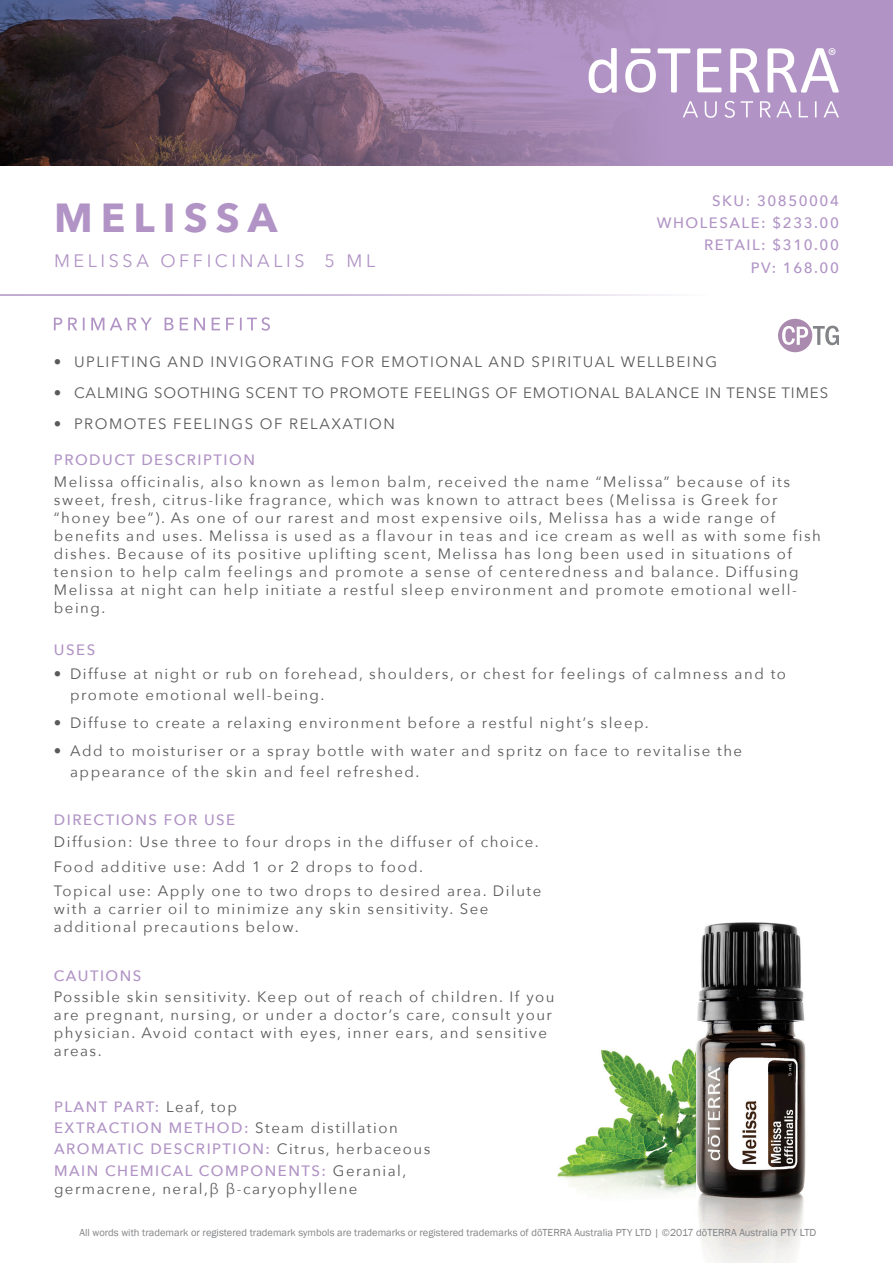
<style>
.page{position:relative;width:893px;height:1263px;background:#fff}
.page>*{position:absolute;margin:0;border:0;box-sizing:border-box;transform-origin:0 0}
.t1{font:700 40.5px "Avenir Next";letter-spacing:.2em;color:#b194c5}
.t2{font:18px "Avenir Next";letter-spacing:.2em;color:#b194c5}
.Body{font:15px/18px "Avenir Next";letter-spacing:.1em;color:#5a5a5d}
.Directions_Bold_Attr{font:15px/18px "Avenir Next";letter-spacing:.1em;color:#5a5a5d}
.Oil_Attribute_Panel{font:500 15px "Avenir Next";letter-spacing:.1em;color:#b194c5}
.Body-2{font:15px "Avenir Next";letter-spacing:.06em;color:#5a5a5d}
.Oil_Attribute_Panel-2{font:15px/18px "Avenir Next";letter-spacing:.1em;color:#5a5a5d}
.Tag_details{font:500 15px "Avenir Next";letter-spacing:.1em;color:#b194c5}
.Purple_Headers{font:500 15px "Avenir Next";letter-spacing:.1em;color:#b194c5}
.t3{font:10.5px "Franklin Gothic";color:#808285}
.s1{font-weight:400;color:#5a5a5d}
.s2{font-weight:500;color:#b194c5}
</style>
<div class="page">
<img style="left:557px;top:1050px;width:121px;height:144px">
<img style="left:678px;top:922px;width:128px;height:341px">
<svg style="left:0;top:0;width:893px;height:166px;background:#836c8b"></svg>
<svg style="left:730px;top:48px;width:30px;height:45px"></svg>
<svg style="left:697px;top:48px;width:25px;height:44px"></svg>
<svg style="left:589px;top:48px;width:28px;height:45px"></svg>
<svg style="left:767px;top:48px;width:72px;height:45px"></svg>
<svg style="left:625px;top:48px;width:65px;height:45px"></svg>
<svg style="left:683px;top:101px;width:156px;height:17px;background:#bfa7cf"></svg>
<hr style="left:0;top:294px;width:839px;height:2px;background:#b194c5">
<svg style="left:54px;top:317px;width:216px;height:14px"></svg>
<svg style="left:778px;top:319px;width:61px;height:33px"></svg>
<p class="t1" style="left:54px;top:183px;width:225px">MELISSA</p>
<p class="t2" style="left:54px;top:245px;width:323px">MELISSA OFFICINALIS 5 ML</p>
<p class="Tag_details" style="left:712px;top:188px;width:128px">SKU: 30850004</p>
<p class="Tag_details" style="left:657px;top:210px;width:184px">WHOLESALE: $233.00</p>
<p class="Tag_details" style="left:704px;top:232px;width:136px">RETAIL: $310.00</p>
<p class="Tag_details" style="left:751px;top:255px;width:90px">PV: 168.00</p>
<p class="Body" style="left:54px;top:352px;width:665px">• UPLIFTING AND INVIGORATING FOR EMOTIONAL AND SPIRITUAL WELLBEING</p>
<p class="Body-2" style="left:54px;top:380px;width:776px">• CALMING SOOTHING SCENT TO PROMOTE FEELINGS OF EMOTIONAL BALANCE IN TENSE TIMES</p>
<p class="Body" style="left:54px;top:414px;width:342px">• PROMOTES FEELINGS OF RELAXATION</p>
<p class="Purple_Headers" style="left:54px;top:447px;width:203px">PRODUCT DESCRIPTION</p>
<p class="Body" style="left:54px;top:472px;width:768px">Melissa officinalis, also known as lemon balm, received the name “Melissa” because of its sweet, fresh, citrus-like fragrance, which was known to attract bees (Melissa is Greek for “honey bee”). As one of our rarest and most expensive oils, Melissa has a wide range of benefits and uses. Melissa is used as a flavour in teas and ice cream as well as with some fish dishes. Because of its positive uplifting scent, Melissa has long been used in situations of tension to help calm feelings and promote a sense of centeredness and balance. Diffusing Melissa at night can help initiate a restful sleep environment and promote emotional well&shy;being.</p>
<p class="Purple_Headers" style="left:54px;top:637px;width:43px">USES</p>
<p class="Body" style="left:70px;top:663px;width:717px;line-height:21px;text-indent:-16px">• Diffuse at night or rub on forehead, shoulders, or chest for feelings of calmness and to promote emotional well-being.</p>
<p class="Body" style="left:54px;top:713px;width:596px">• Diffuse to create a relaxing environment before a restful night’s sleep.</p>
<p class="Body" style="left:70px;top:739px;width:674px;line-height:21px;text-indent:-16px">• Add to moisturiser or a spray bottle with water and spritz on face to revitalise the appearance of the skin and feel refreshed.</p>
<p class="Purple_Headers" style="left:54px;top:807px;width:183px">DIRECTIONS FOR USE</p>
<p class="Directions_Bold_Attr" style="left:54px;top:832px;width:486px">Diffusion: Use three to four drops in the diffuser of choice.</p>
<p class="Directions_Bold_Attr" style="left:54px;top:857px;width:371px">Food additive use: Add 1 or 2 drops to food.</p>
<p class="Directions_Bold_Attr" style="left:54px;top:881px;width:489px">Topical use: Apply one to two drops to desired area. Dilute with a carrier oil to minimize any skin sensitivity. See additional precautions below.</p>
<p class="Purple_Headers" style="left:54px;top:963px;width:89px">CAUTIONS</p>
<p class="Body" style="left:54px;top:987px;width:502px">Possible skin sensitivity. Keep out of reach of children. If you are pregnant, nursing, or under a doctor’s care, consult your physician. Avoid contact with eyes, inner ears, and sensitive areas.</p>
<p class="Oil_Attribute_Panel" style="left:54px;top:1094px;width:185px">PLANT PART: <span class="s1">Leaf, top</span></p>
<p class="Oil_Attribute_Panel" style="left:54px;top:1115px;width:345px">EXTRACTION METHOD: <span class="s1">Steam distillation</span></p>
<p class="Oil_Attribute_Panel" style="left:54px;top:1136px;width:378px">AROMATIC DESCRIPTION: <span class="s1">Citrus, herbaceous</span></p>
<p class="Oil_Attribute_Panel-2" style="left:54px;top:1161px;width:354px"><span class="s2">MAIN CHEMICAL COMPONENTS:</span> Geranial, germacrene, neral,β β-caryophyllene</p>
<p class="t3" style="left:80px;top:1226px;width:738px">All words with trademark or registered trademark symbols are trademarks or registered trademarks of dōTERRA Australia PTY LTD | ©2017 dōTERRA Australia PTY LTD</p>
</div>
